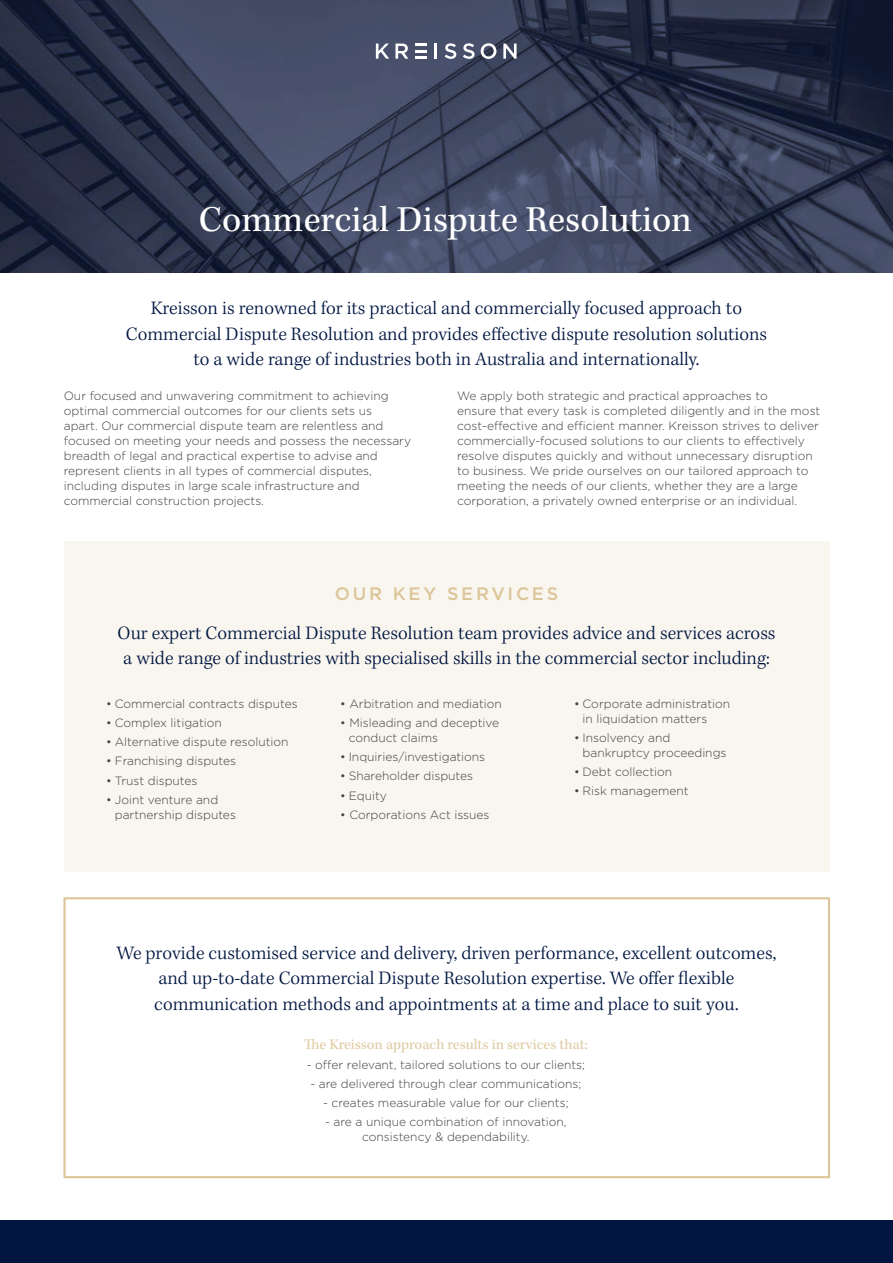
<style>
.page{position:relative;width:893px;height:1263px;background:#fff}
.page>*{position:absolute;margin:0;border:0;box-sizing:border-box;transform-origin:0 0}
.t1{font:37.5px "Kepler Std";color:#fff}
.t2{font:300 19.5px/25.5px "Kepler Std";color:#001641;text-align:center}
.t3{font:500 18px "Gotham";letter-spacing:.15em;color:#dcc699}
.t4{font:15px "Kepler Std";color:#dfcba2}
.t5{font:300 12px/15px "Gotham";color:#414042}
</style>
<div class="page">
<img style="left:0;top:0;width:893px;height:273px">
<svg style="left:376px;top:44px;width:13px;height:15px"></svg>
<svg style="left:395px;top:44px;width:13px;height:15px"></svg>
<svg style="left:435px;top:44px;width:2px;height:15px"></svg>
<svg style="left:445px;top:43px;width:11px;height:16px"></svg>
<svg style="left:463px;top:43px;width:11px;height:16px"></svg>
<svg style="left:481px;top:43px;width:15px;height:16px"></svg>
<svg style="left:503px;top:44px;width:14px;height:15px"></svg>
<svg style="left:415px;top:44px;width:11px;height:15px"></svg>
<div style="left:0;top:1220px;width:893px;height:43px;background:#001641"></div>
<div style="left:63px;top:897px;width:767px;height:281px;border:2px solid #dcc699"></div>
<div style="left:64px;top:541px;width:766px;height:331px;background:#f9f5ef"></div>
<h1 class="t1" style="left:199px;top:198px;width:495px">Commercial Dispute Resolution</h1>
<h2 class="t2" style="left:126px;top:296px;width:643px">Kreisson is renowned for its practical and commercially focused approach to<br>Commercial Dispute Resolution and provides effective dispute resolution solutions to a wide range of industries both in Australia and internationally.</h2>
<p class="t5" style="left:64px;top:388px;width:349px">Our focused and unwavering commitment to achieving optimal commercial outcomes for our clients sets us<br>apart. Our commercial dispute team are relentless and focused on meeting your needs and possess the necessary breadth of legal and practical expertise to advise and represent clients in all types of commercial disputes, including disputes in large scale infrastructure and commercial construction projects.</p>
<p class="t5" style="left:457px;top:388px;width:365px">We apply both strategic and practical approaches to<br>ensure that every task is completed diligently and in the most cost-effective and efficient manner. Kreisson strives to deliver commercially-focused solutions to our clients to effectively resolve disputes quickly and without unnecessary disruption to business. We pride ourselves on our tailored approach to meeting the needs of our clients, whether they are a large corporation, a privately owned enterprise or an individual.</p>
<h3 class="t3" style="left:335px;top:583px;width:225px">OUR KEY SERVICES</h3>
<h2 class="t2" style="left:117px;top:621px;width:659px;text-align:left">Our expert Commercial Dispute Resolution team provides advice and services across a wide range of industries with specialised skills in the commercial sector including:</h2>
<p class="t5" style="left:106px;top:696px;width:193px">• Commercial contracts disputes</p>
<p class="t5" style="left:106px;top:715px;width:117px">• Complex litigation</p>
<p class="t5" style="left:106px;top:734px;width:184px">• Alternative dispute resolution</p>
<p class="t5" style="left:106px;top:753px;width:131px">• Franchising disputes</p>
<p class="t5" style="left:106px;top:773px;width:93px">• Trust disputes</p>
<p class="t5" style="left:115px;top:792px;width:123px;text-indent:-9px">• Joint venture and partnership disputes</p>
<p class="t5" style="left:583px;top:696px;width:149px;text-indent:-9px">• Corporate administration in liquidation matters</p>
<p class="t5" style="left:583px;top:730px;width:145px;text-indent:-9px">• Insolvency and bankruptcy proceedings</p>
<p class="t5" style="left:574px;top:764px;width:100px">• Debt collection</p>
<p class="t5" style="left:574px;top:783px;width:116px">• Risk management</p>
<p class="t5" style="left:340px;top:696px;width:163px">• Arbitration and mediation</p>
<p class="t5" style="left:349px;top:715px;width:152px;text-indent:-9px">• Misleading and deceptive conduct claims</p>
<p class="t5" style="left:340px;top:749px;width:147px">• Inquiries/investigations</p>
<p class="t5" style="left:340px;top:768px;width:135px">• Shareholder disputes</p>
<p class="t5" style="left:340px;top:788px;width:48px">• Equity</p>
<p class="t5" style="left:340px;top:807px;width:151px">• Corporations Act issues</p>
<h2 class="t2" style="left:117px;top:941px;width:661px">We provide customised service and delivery, driven performance, excellent outcomes, and up-to-date Commercial Dispute Resolution expertise. We offer flexible communication methods and appointments at a time and place to suit you.</h2>
<p class="t4" style="left:304px;top:1036px;width:286px">The Kreisson approach results in services that:</p>
<p class="t5" style="left:307px;top:1057px;width:280px">- offer relevant, tailored solutions to our clients;</p>
<p class="t5" style="left:310px;top:1076px;width:272px">- are delivered through clear communications;</p>
<p class="t5" style="left:323px;top:1095px;width:247px">- creates measurable value for our clients;</p>
<p class="t5" style="left:325px;top:1114px;width:243px;text-align:center">- are a unique combination of innovation, consistency &amp; dependability.</p>
</div>
